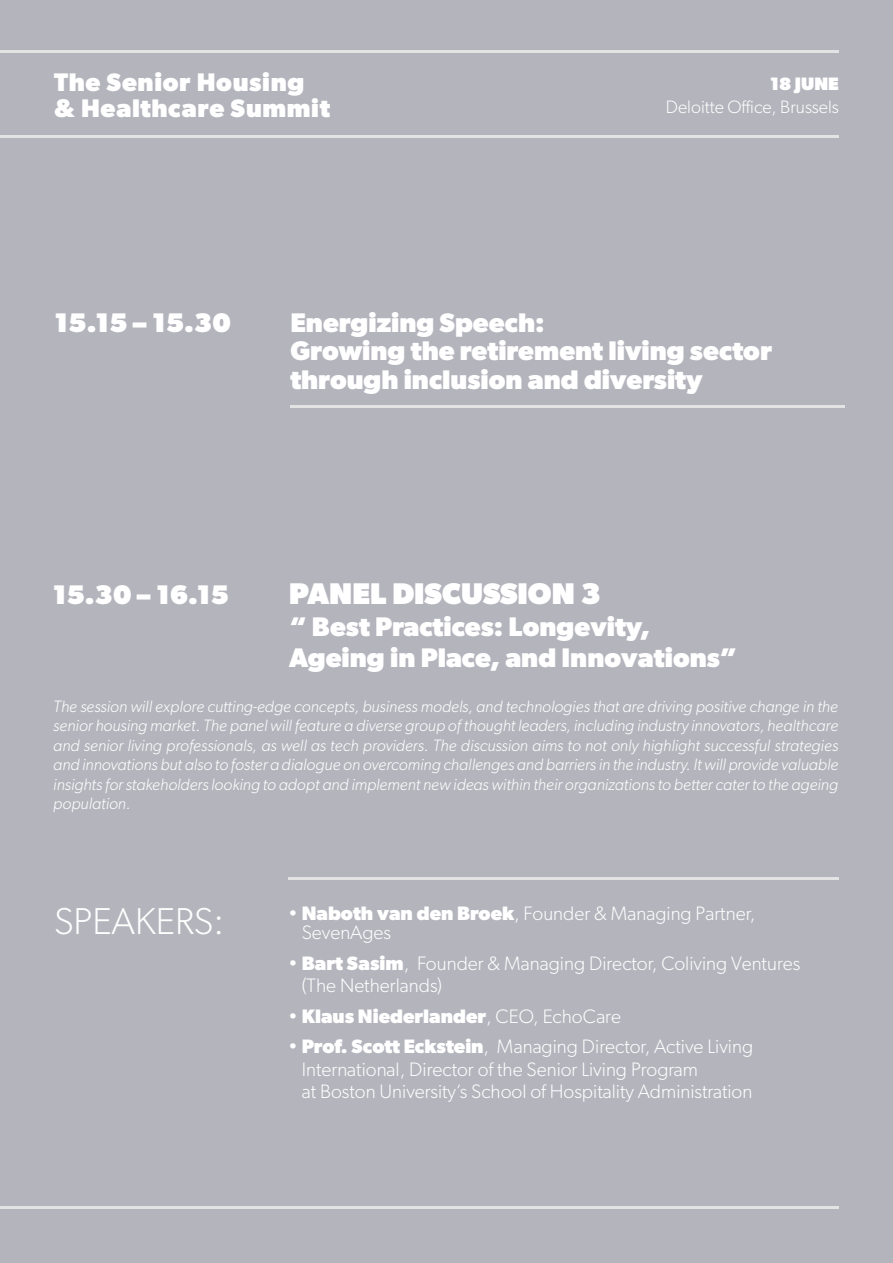
<style>
.page{position:relative;width:893px;height:1263px;background:#b4b4bd}
.page>*{position:absolute;margin:0;border:0;box-sizing:border-box;transform-origin:0 0}
.t1{font:300 37.5px "Gibson";color:#fff}
.t2{font:800 30px "Gibson";color:#fff}
.t3{font:700 27px/28.5px "Gibson";color:#fff}
.t4{font:800 27px "Gibson";color:#fff}
.t5{font:700 25.5px/25.5px "Gibson";letter-spacing:.025em;color:#fff}
.t6{font:300 19.5px/22.5px "Gibson";color:#fff}
.t7{font:700 19.5px "Gibson";color:#fff}
.t8{font:300 18px "Gibson";color:#fff}
.t9{font:800 18px "Gibson";color:#fff}
.t10{font:italic 300 16.5px/19.5px "Gibson";color:#fff;text-align:justify}
.s1{font-weight:700}
.s2{font-weight:300}
</style>
<div class="page">
<hr style="left:0;top:1207px;width:839px;height:2px;background:#e3e3e3">
<hr style="left:288px;top:878px;width:550px;height:2px;background:#e3e3e3">
<hr style="left:290px;top:405px;width:554px;height:2px;background:#e3e3e3">
<hr style="left:0;top:51px;width:839px;height:2px;background:#e3e3e3">
<hr style="left:0;top:135px;width:839px;height:2px;background:#e3e3e3">
<h3 class="t5" style="left:54px;top:69px;width:278px">The Senior Housing &amp; Healthcare Summit</h3>
<p class="t9" style="left:770px;top:73px;width:71px">18 JUNE</p>
<p class="t8" style="left:666px;top:95px;width:175px">Deloitte Office, Brussels</p>
<h3 class="t4" style="left:54px;top:306px;width:178px">15.15 – 15.30</h3>
<h3 class="t3" style="left:290px;top:308px;width:483px">Energizing Speech:<br>Growing the retirement living sector through inclusion and diversity</h3>
<h3 class="t4" style="left:52px;top:578px;width:178px">15.30 – 16.15</h3>
<h2 class="t2" style="left:289px;top:576px;width:313px">PANEL DISCUSSION 3</h2>
<h3 class="t3" style="left:289px;top:610px;width:450px;line-height:31.5px">“ Best Practices: Longevity,<br>Ageing in Place, and Innovations”</h3>
<p class="t10" style="left:53px;top:696px;width:787px">The session will explore cutting-edge concepts, business models, and technologies that are driving positive change in the senior housing market. The panel will feature a diverse group of thought leaders, including industry innovators, healthcare and senior living professionals, as well as tech providers. The discussion aims to not only highlight successful strategies and innovations but also to foster a dialogue on overcoming challenges and barriers in the industry. It will provide valuable insights for stakeholders looking to adopt and implement new ideas within their organizations to better cater to the ageing population.</p>
<h1 class="t1" style="left:54px;top:899px;width:172px">SPEAKERS:</h1>
<p class="t6" style="left:302px;top:903px;width:455px;line-height:19.5px;text-indent:-14px">• <span class="s1">Naboth van den Broek</span>, Founder &amp; Managing Partner,<br>SevenAges</p>
<p class="t6" style="left:302px;top:952px;width:500px;text-indent:-14px">• <span class="s1">Bart Sasim</span>, Founder &amp; Managing Director, Coliving Ventures (The Netherlands)</p>
<p class="t7" style="left:288px;top:1004px;width:334px"><span class="s2">•</span> Klaus Niederlander<span class="s2">, CEO, EchoCare</span></p>
<p class="t6" style="left:302px;top:1035px;width:453px;text-indent:-14px">• <span class="s1">Prof. Scott Eckstein</span>, Managing Director, Active Living<br>International, Director of the Senior Living Program<br>at Boston University’s School of Hospitality Administration</p>
</div>
